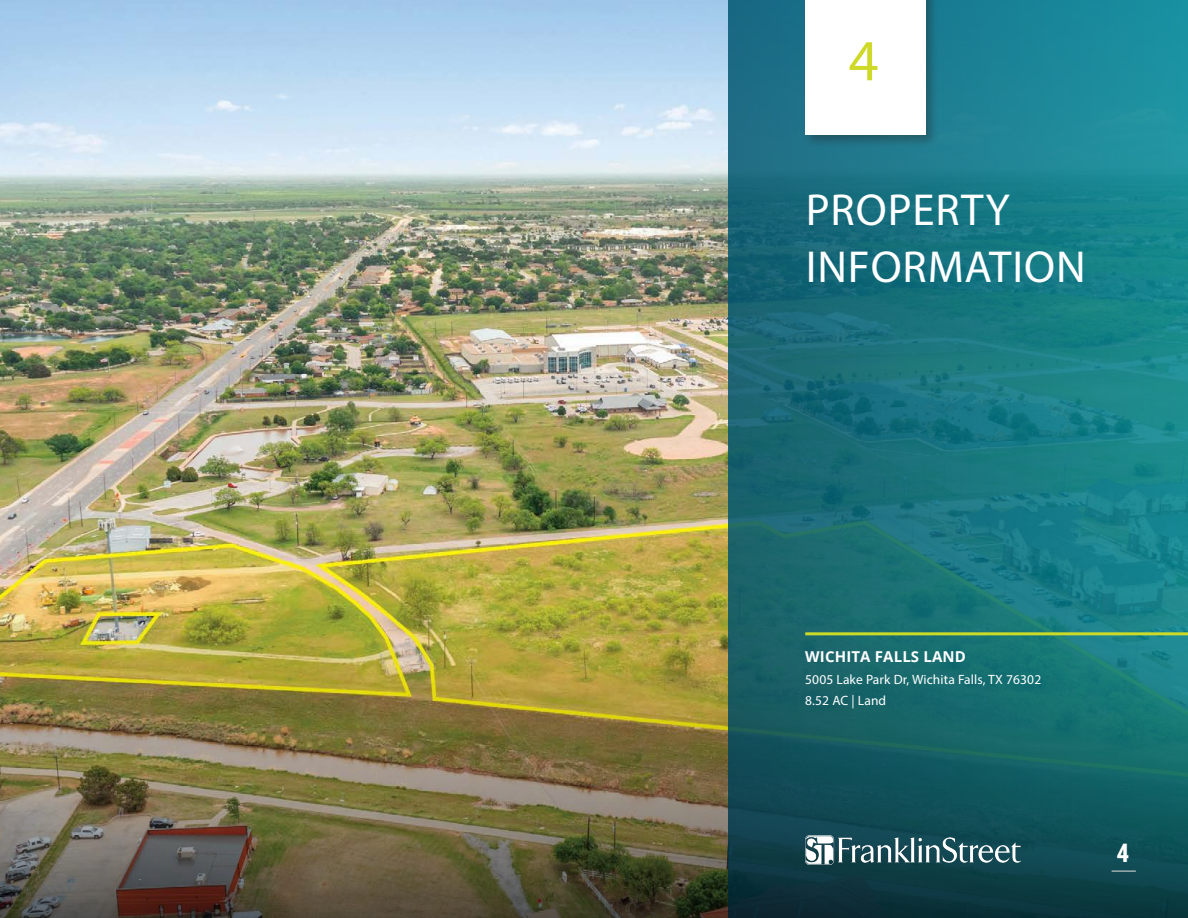
<style>
.page{position:relative;width:1188px;height:918px;background:#fff}
.page>*{position:absolute;margin:0;border:0;box-sizing:border-box;transform-origin:0 0}
.t1{font:58.5px "Myriad Pro";color:#cfd928}
.t2{font:45px "Myriad Pro";letter-spacing:.02em;color:#fff}
.t3{font:700 25.5px "Roboto Condensed";color:#fff}
.t4{font:700 15px "Open Sans";letter-spacing:.01em;color:#fff}
.t5{font:13.5px "Myriad Pro";letter-spacing:.01em;color:#fff}
</style>
<div class="page">
<img style="left:0;top:0;width:728px;height:539px">
<svg style="left:728px;top:0;width:460px;height:539px;background:#197885"></svg>
<img style="left:0;top:539px;width:1188px;height:379px">
<hr style="left:1112px;top:870px;width:24px;height:2px;background:#dad9d9">
<img style="left:805px;top:835px;width:216px;height:29px">
<hr style="left:805px;top:632px;width:383px;height:3px;background:#ccdb2a">
<div style="left:802px;top:0;width:137px;height:148px;background:#231f20;opacity:.35"></div>
<div style="left:805px;top:0;width:121px;height:135px;background:#fff"></div>
<p class="t1" style="left:849px;top:25px;width:32px">4</p>
<p class="t2" style="left:806px;top:182px;width:206px">PROPERTY</p>
<p class="t2" style="left:806px;top:239px;width:282px">INFORMATION</p>
<p class="t4" style="left:805px;top:646px;width:162px">WICHITA FALLS LAND</p>
<p class="t5" style="left:805px;top:671px;width:238px">5005 Lake Park Dr, Wichita Falls, TX 76302</p>
<p class="t5" style="left:805px;top:692px;width:83px">8.52 AC | Land</p>
<p class="t3" style="left:1117px;top:835px;width:14px">4</p>
</div>
